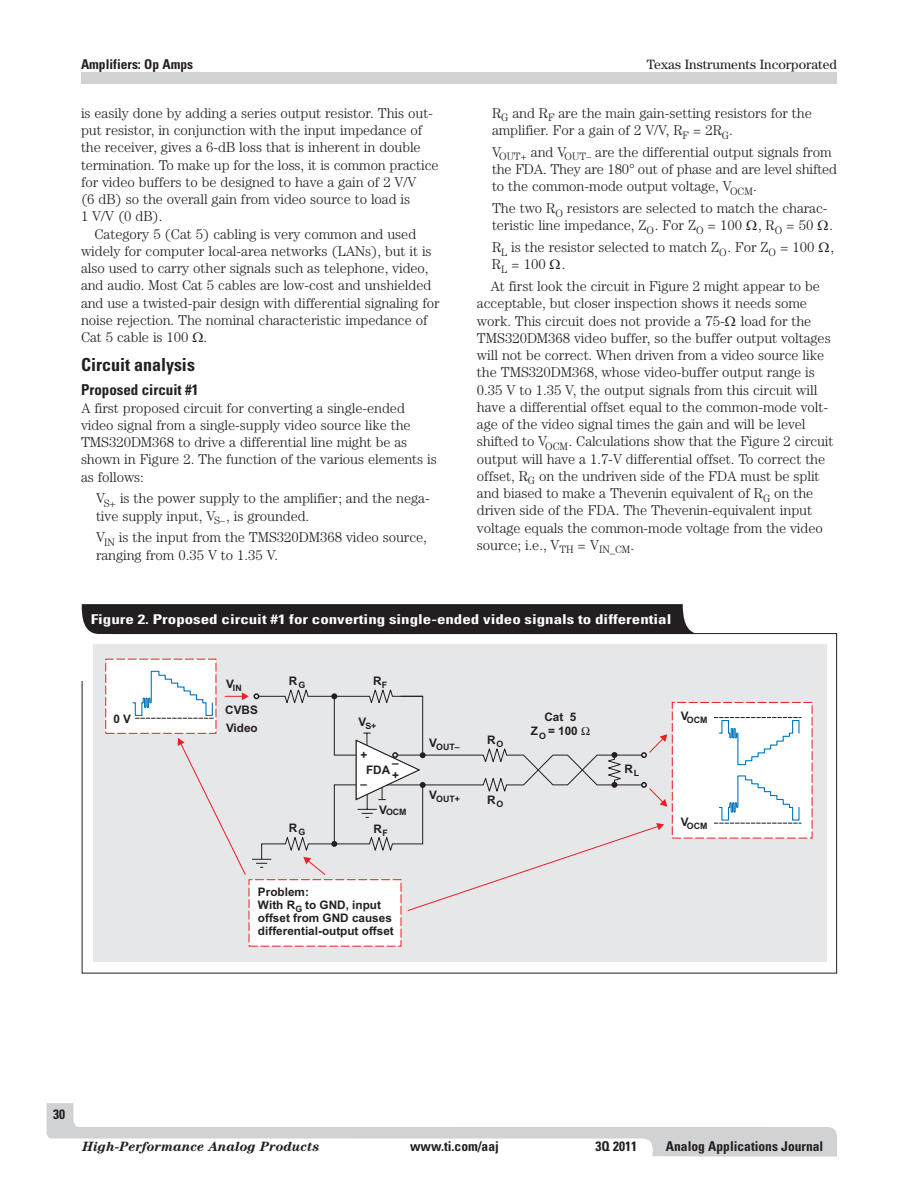
<style>
.page{position:relative;width:918px;height:1188px;background:#fff}
.page>*{position:absolute;margin:0;border:0;box-sizing:border-box;transform-origin:0 0}
.t1{font:700 condensed 18px "Univers";color:#231f20}
.t2{font:700 condensed 15px "Univers";color:#231f20}
.t3{font:300 14.25px/17.2px "Century";letter-spacing:-.005em;color:#231f20}
.t4{font:700 condensed 13.5px "Univers";color:#fff;scale:1.26 1}
.t5{font:700 condensed 13.5px "Univers";color:#231f20}
.t6{font:italic 700 13.5px "Century";color:#231f20}
.t7{font:13.5px "Century";color:#231f20}
.t8{font:700 11.7px/13.2px "Arial";color:#231f20}
.t9{font:700 8.85px "Arial";color:#231f20}
</style>
<div class="page">
<div style="left:81px;top:72px;width:756px;height:11px;background:#d1d2d4"></div>
<svg style="left:46px;top:1103px;width:791px;height:53px"></svg>
<div style="left:81px;top:1139px;width:558px;height:17px;background:#fff"></div>
<div style="left:93px;top:644px;width:733px;height:318px;background:#e6e7e9"></div>
<div style="left:105px;top:659px;width:111px;height:75px;background:#fff;border:1px dashed #ee1d23"></div>
<div style="left:672px;top:702px;width:141px;height:137px;background:#fff"></div>
<div style="left:249px;top:879px;width:152px;height:68px;background:#fff"></div>
<svg style="left:714px;top:823px;width:87px;height:1px"></svg>
<svg style="left:132px;top:670px;width:668px;height:151px"></svg>
<div style="left:82px;top:604px;width:619px;height:30px;background:#231f20"></div>
<svg style="left:135px;top:687px;width:532px;height:225px"></svg>
<p class="t5" style="left:81px;top:56px;width:114px">Amplifiers: Op Amps</p>
<p class="t3" style="left:81px;top:104px;width:354px">is easily done by adding a series output resistor. This out-</p>
<p class="t3" style="left:81px;top:121px;width:343px">put resistor, in conjunction with the input impedance of</p>
<p class="t3" style="left:81px;top:139px;width:341px">the receiver, gives a 6-dB loss that is inherent in double</p>
<p class="t3" style="left:81px;top:156px;width:359px">termination. To make up for the loss, it is common practice</p>
<p class="t3" style="left:81px;top:173px;width:337px">for video buffers to be designed to have a gain of 2 V/V</p>
<p class="t3" style="left:81px;top:190px;width:331px">(6 dB) so the overall gain from video source to load is</p>
<p class="t3" style="left:81px;top:208px;width:83px">1 V/V (0 dB).</p>
<p class="t3" style="left:94px;top:225px;width:323px">Category 5 (Cat 5) cabling is very common and used</p>
<p class="t3" style="left:81px;top:242px;width:352px">widely for computer local-area networks (LANs), but it is</p>
<p class="t3" style="left:81px;top:259px;width:349px">also used to carry other signals such as telephone, video,</p>
<p class="t3" style="left:81px;top:277px;width:352px">and audio. Most Cat 5 cables are low-cost and unshielded</p>
<p class="t3" style="left:81px;top:294px;width:360px">and use a twisted-pair design with differential signaling for</p>
<p class="t3" style="left:81px;top:311px;width:348px">noise rejection. The nominal characteristic impedance of</p>
<p class="t3" style="left:81px;top:328px;width:128px">Cat 5 cable is 100 .</p>
<p class="t1" style="left:81px;top:353px;width:115px">Circuit analysis</p>
<p class="t2" style="left:81px;top:381px;width:119px">Proposed circuit #1</p>
<p class="t3" style="left:81px;top:399px;width:357px">A first proposed circuit for converting a single-ended video signal from a single-supply video source like the TMS320DM368 to drive a differential line might be as shown in Figure 2. The function of the various elements is as follows:</p>
<p class="t3" style="left:96px;top:490px;width:335px">V<sub>S+</sub> is the power supply to the amplifier; and the nega&shy;tive supply input, V<sub>S–</sub>, is grounded.</p>
<p class="t3" style="left:96px;top:529px;width:332px">V<sub>IN</sub> is the input from the TMS320DM368 video source, ranging from 0.35 V to 1.35 V.</p>
<p class="t7" style="left:647px;top:56px;width:192px">Texas Instruments Incorporated</p>
<p class="t3" style="left:492px;top:104px;width:321px">R<sub>G</sub> and R<sub>F</sub> are the main gain-setting resistors for the amplifier. For a gain of 2 V/V, R<sub>F</sub> = 2R<sub>G</sub>.</p>
<p class="t3" style="left:492px;top:143px;width:347px">V<sub>OUT+</sub> and V<sub>OUT–</sub> are the differential output signals from the FDA. They are 180° out of phase and are level shifted to the common-mode output voltage, V<sub>OCM</sub>.</p>
<p class="t3" style="left:492px;top:199px;width:343px">The two R<sub>O</sub> resistors are selected to match the charac&shy;teristic line impedance, Z<sub>O</sub>. For Z<sub>O</sub> = 100 , R<sub>O</sub> = 50 .</p>
<p class="t3" style="left:492px;top:238px;width:344px">R<sub>L</sub> is the resistor selected to match Z<sub>O</sub>. For Z<sub>O</sub> = 100 ,<br>R<sub>L</sub> = 100 .</p>
<p class="t3" style="left:477px;top:277px;width:358px;text-indent:14px">At first look the circuit in Figure 2 might appear to be acceptable, but closer inspection shows it needs some work. This circuit does not provide a 75- load for the TMS320DM368 video buffer, so the buffer output voltages will not be correct. When driven from a video source like the TMS320DM368, whose video-buffer output range is 0.35 V to 1.35 V, the output signals from this circuit will have a differential offset equal to the common-mode volt&shy;age of the video signal times the gain and will be level shifted to V<sub>OCM</sub>. Calculations show that the Figure 2 circuit output will have a 1.7-V differential offset. To correct the offset, R<sub>G</sub> on the undriven side of the FDA must be split and biased to make a Thevenin equivalent of R<sub>G</sub> on the driven side of the FDA. The Thevenin-equivalent input voltage equals the common-mode voltage from the video source; i.e., V<sub>TH</sub> = V<sub>IN_CM</sub>.</p>
<p class="t4" style="left:91px;top:611px;width:462px">Figure 2. Proposed circuit #1 for converting single-ended video signals to differential</p>
<p class="t8" style="left:113px;top:713px;width:19px">0 V</p>
<p class="t9" style="left:226px;top:685px;width:17px"><sup>V</sup>IN</p>
<p class="t8" style="left:225px;top:703px;width:34px;line-height:17.2px">CVBS<br>Video</p>
<p class="t8" style="left:289px;top:675px;width:18px">R<sub>G</sub></p>
<p class="t8" style="left:289px;top:822px;width:18px">R<sub>G</sub></p>
<p class="t8" style="left:373px;top:675px;width:16px">R<sub>F</sub></p>
<p class="t9" style="left:359px;top:722px;width:19px"><sup>V</sup>S+</p>
<p class="t8" style="left:361px;top:750px;width:8px">+</p>
<p class="t8" style="left:361px;top:778px;width:8px">–</p>
<p class="t8" style="left:392px;top:757px;width:8px">–</p>
<p class="t8" style="left:366px;top:764px;width:26px">FDA</p>
<p class="t9" style="left:379px;top:809px;width:29px"><sup>V</sup>OCM</p>
<p class="t8" style="left:373px;top:823px;width:16px">R<sub>F</sub></p>
<p class="t8" style="left:258px;top:886px;width:137px">Problem:<br>With R to GND, input offset from GND causes differential-output offset</p>
<p class="t9" style="left:295px;top:905px;width:8px">G</p>
<p class="t9" style="left:429px;top:743px;width:32px"><sup>V</sup>OUT–</p>
<p class="t9" style="left:429px;top:796px;width:32px"><sup>V</sup>OUT+</p>
<p class="t8" style="left:487px;top:734px;width:18px">R<sub>O</sub></p>
<p class="t8" style="left:487px;top:794px;width:18px">R<sub>O</sub></p>
<p class="t8" style="left:531px;top:710px;width:49px;line-height:14.4px;text-align:right">Cat 5<br>Z = 100</p>
<p class="t9" style="left:539px;top:732px;width:8px">O</p>
<p class="t8" style="left:624px;top:764px;width:16px">R<sub>L</sub></p>
<p class="t9" style="left:681px;top:717px;width:28px"><sup>V</sup>OCM</p>
<p class="t9" style="left:681px;top:822px;width:28px"><sup>V</sup>OCM</p>
<p class="t5" style="left:53px;top:1106px;width:13px">30</p>
<p class="t6" style="left:82px;top:1139px;width:239px">High-Performance Analog Products</p>
<p class="t5" style="left:410px;top:1138px;width:90px">www.ti.com/aaj</p>
<p class="t5" style="left:596px;top:1138px;width:43px">3Q 2011</p>
<p class="t5" style="left:666px;top:1138px;width:159px">Analog Applications Journal</p>
</div>
